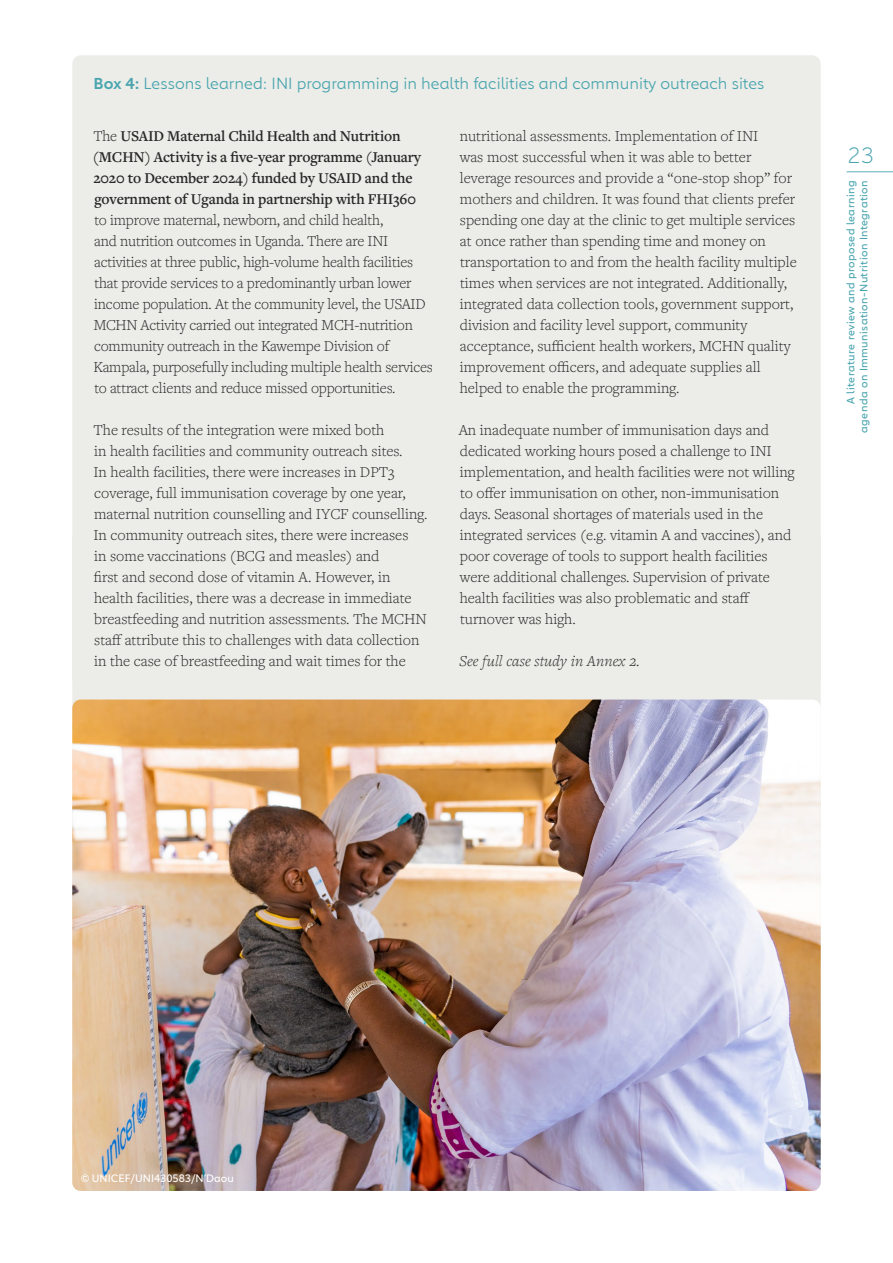
<style>
.page{position:relative;width:893px;height:1263px;background:#fff}
.page>*{position:absolute;margin:0;border:0;box-sizing:border-box;transform-origin:0 0}
.t1{font:300 21.6px "Carnero";color:#4aa5af}
.t2{font:300 15.75px/21px "Freight Text Pro";color:#282827}
.t3{font:15.75px "Carnero";color:#4aa5af}
.t4{font:italic 300 15.75px "Freight Text Pro";letter-spacing:.01em;color:#282827}
.t5{font:600 15.6px/21px "Freight Text Pro";letter-spacing:-.01em;color:#282827}
.t6{font:10.5px/12.8px "Carnero";letter-spacing:.04em;color:#4aa5af;text-align:right}
.t7{font:10.5px "Carnero";color:#fff}
.s1{font-weight:600}
.s2{font-weight:300;font-size:15.75px}
</style>
<div class="page">
<div style="left:72px;top:55px;width:749px;height:633px;background:#ecede8;border-radius:9px"></div>
<img style="left:72px;top:699px;width:749px;height:492px">
<hr style="left:847px;top:172px;width:46px;height:1px;background:#5caeb7">
<p class="t3" style="left:94px;top:73px;width:672px"><span class="s1">Box 4:</span> Lessons learned: INI programming in health facilities and community outreach sites</p>
<p class="t5" style="left:93px;top:125px;width:329px"><span class="s2">The</span> USAID Maternal Child Health and Nutrition (MCHN) Activity is a five-year programme (January 2020 to December 2024) funded by USAID and the government of Uganda in partnership with FHI360</p>
<p class="t2" style="left:94px;top:209px;width:341px">to improve maternal, newborn, and child health,<br>and nutrition outcomes in Uganda. There are INI activities at three public, high-volume health facilities that provide services to a predominantly urban lower income population. At the community level, the USAID MCHN Activity carried out integrated MCH-nutrition community outreach in the Kawempe Division of Kampala, purposefully including multiple health services to attract clients and reduce missed opportunities.</p>
<p class="t2" style="left:93px;top:419px;width:336px">The results of the integration were mixed both<br>in health facilities and community outreach sites.<br>In health facilities, there were increases in DPT3 coverage, full immunisation coverage by one year, maternal nutrition counselling and IYCF counselling.<br>In community outreach sites, there were increases<br>in some vaccinations (BCG and measles) and<br>first and second dose of vitamin A. However, in health facilities, there was a decrease in immediate breastfeeding and nutrition assessments. The MCHN staff attribute this to challenges with data collection in the case of breastfeeding and wait times for the</p>
<p class="t2" style="left:460px;top:125px;width:339px">nutritional assessments. Implementation of INI<br>was most successful when it was able to better leverage resources and provide a “one-stop shop” for mothers and children. It was found that clients prefer spending one day at the clinic to get multiple services at once rather than spending time and money on transportation to and from the health facility multiple times when services are not integrated. Additionally, integrated data collection tools, government support, division and facility level support, community acceptance, sufficient health workers, MCHN quality improvement officers, and adequate supplies all helped to enable the programming.</p>
<p class="t2" style="left:459px;top:419px;width:337px">An inadequate number of immunisation days and dedicated working hours posed a challenge to INI implementation, and health facilities were not willing to offer immunisation on other, non-immunisation days. Seasonal shortages of materials used in the integrated services (e.g. vitamin A and vaccines), and poor coverage of tools to support health facilities were additional challenges. Supervision of private health facilities was also problematic and staff turnover was high.</p>
<p class="t4" style="left:460px;top:650px;width:182px">See full case study in Annex 2.</p>
<h1 class="t1" style="left:848px;top:142px;width:27px">23</h1>
<p class="t6" style="left:844px;top:433px;width:254px;rotate:-90deg">A literature review and proposed learning agenda on Immunisation-Nutrition Integration</p>
<p class="t7" style="left:81px;top:1172px;width:155px">© UNICEF/UNI430583/N’Daou</p>
</div>
